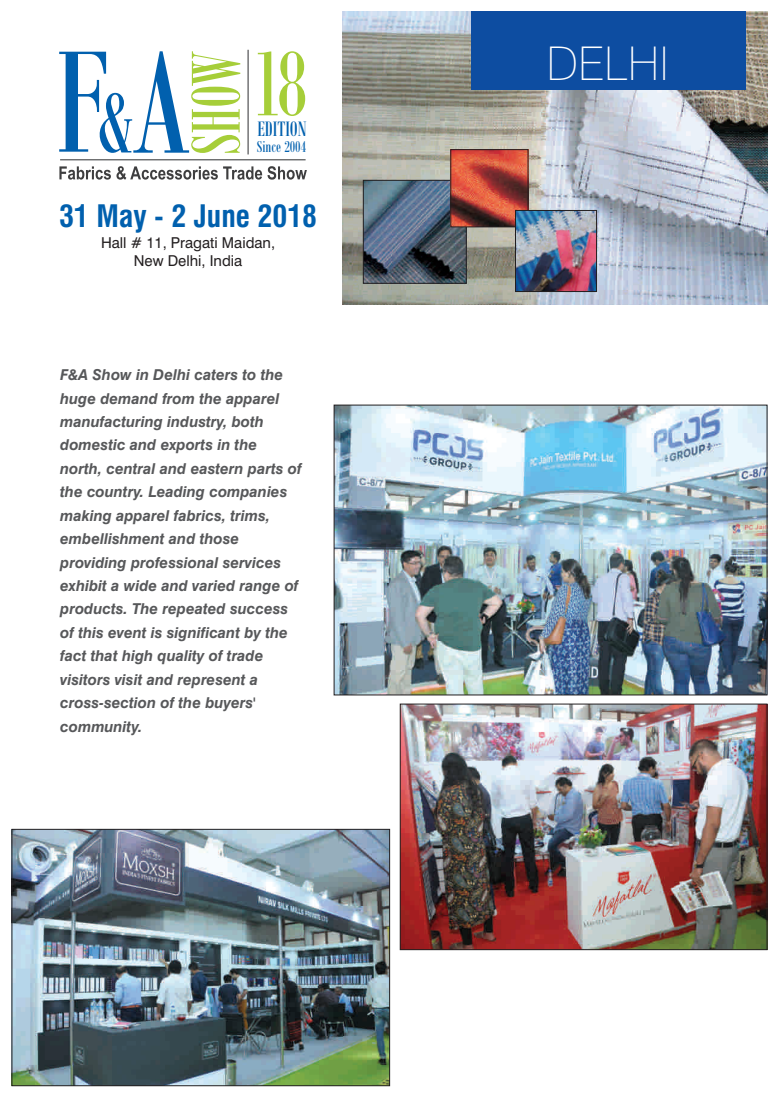
<style>
.page{position:relative;width:779px;height:1097px;background:#fff}
.page>*{position:absolute;margin:0;border:0;box-sizing:border-box;transform-origin:0 0}
.t1{font:99.5px "Bodoni MT Condensed";color:#a6ce39;scale:.95 1}
.t2{font:75.12px "Bodoni MT Condensed";color:#a6ce39;scale:.84 1}
.t3{font:100 46.62px "Halvett";color:#fff}
.t4{font:700 30.25px "Halvett Condensed";color:#0160ae}
.t5{font:22.62px "Bodoni MT Condensed";color:#0160ae;scale:.96 1}
.t6{font:17.12px "Bodoni MT Condensed";color:#0160ae;scale:.95 1}
.t7{font:italic 700 15px/23.4px "Swiss 721 BT";color:#57585a}
.t8{font:15px/18px "Swiss 721 BT";color:#231f20;text-align:center}
.s1{font-size:157px;color:#0160ae}
</style>
<div class="page">
<img style="left:336px;top:407px;width:429px;height:286px">
<div style="left:334px;top:405px;width:433px;height:290px;border:1px solid #231f20"></div>
<img style="left:402px;top:705px;width:363px;height:242px">
<div style="left:400px;top:703px;width:367px;height:246px;border:1px solid #231f20"></div>
<img style="left:14px;top:831px;width:374px;height:252px">
<div style="left:12px;top:829px;width:378px;height:256px;border:1px solid #231f20"></div>
<img style="left:342px;top:11px;width:425px;height:293px">
<div style="left:471px;top:11px;width:274px;height:79px;background:#0d4da1"></div>
<img style="left:365px;top:182px;width:99px;height:99px">
<div style="left:363px;top:180px;width:103px;height:103px;border:1px solid #231f20"></div>
<img style="left:452px;top:151px;width:74px;height:74px">
<div style="left:450px;top:149px;width:78px;height:78px;border:1px solid #231f20"></div>
<img style="left:517px;top:212px;width:78px;height:78px">
<div style="left:515px;top:210px;width:82px;height:82px;border:1px solid #231f20"></div>
<hr style="left:60px;top:159px;width:245px;height:1px;background:#57585a">
<svg style="left:59px;top:52px;width:73px;height:101px"></svg>
<hr style="left:247px;top:50px;width:2px;height:104px;background:#57585a">
<svg style="left:59px;top:166px;width:248px;height:14px"></svg>
<h1 class="t1" style="left:133px;top:51px;width:185px"><span class="s1">A</span> 18</h1>
<h2 class="t2" style="left:191px;top:155px;width:125px;rotate:-90deg">SHOW</h2>
<h3 class="t5" style="left:257px;top:121px;width:53px">EDITION</h3>
<p class="t6" style="left:257px;top:141px;width:53px">Since 2004</p>
<h3 class="t4" style="left:59px;top:197px;width:260px">31 May - 2 June 2018</h3>
<p class="t8" style="left:101px;top:235px;width:176px">Hall # 11, Pragati Maidan,<br>New Delhi, India</p>
<p class="t7" style="left:60px;top:364px;width:243px">F&amp;A Show in Delhi caters to the huge demand from the apparel manufacturing industry, both domestic and exports in the north, central and eastern parts of the country. Leading companies making apparel fabrics, trims, embellishment and those providing professional services exhibit a wide and varied range of products. The repeated success of this event is significant by the fact that high quality of trade visitors visit and represent a cross-section of the buyers' community.</p>
<h3 class="t3" style="left:546px;top:35px;width:124px">DELHI</h3>
</div>
